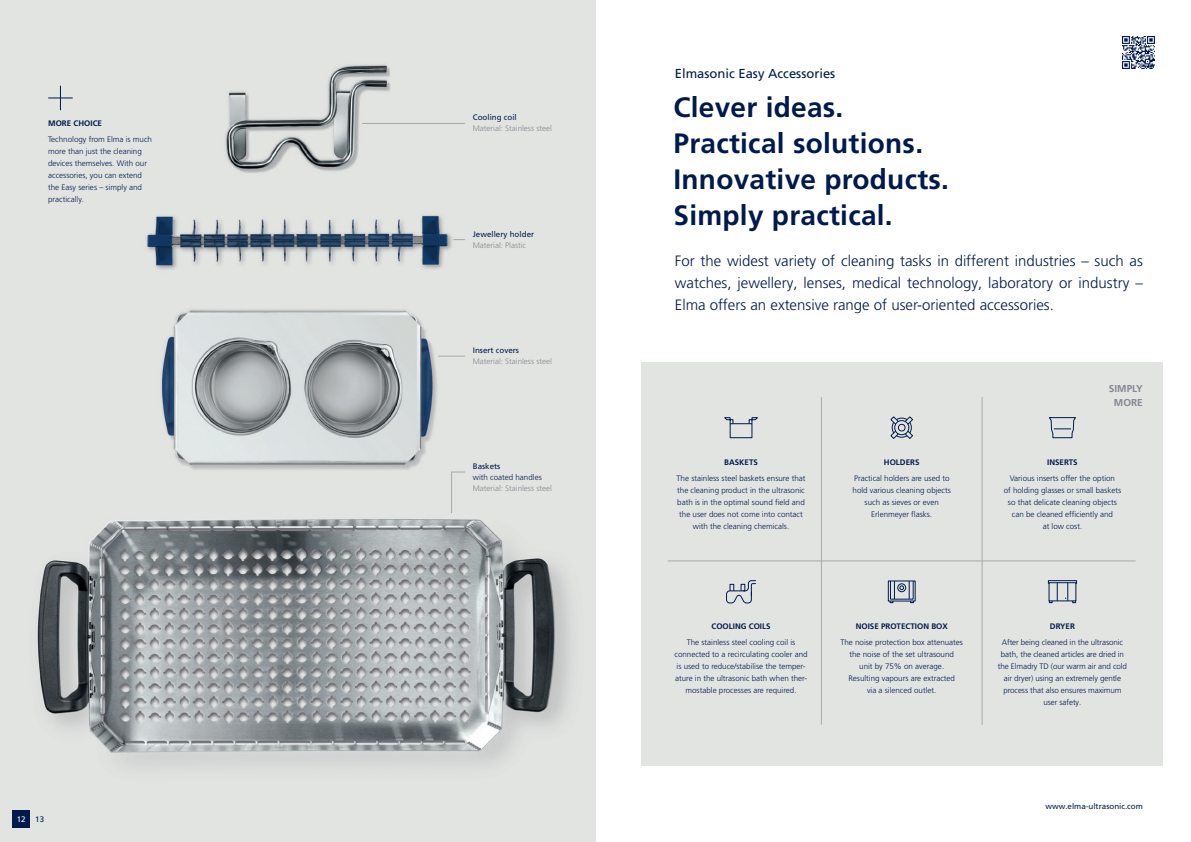
<style>
.page{position:relative;width:1191px;height:842px;background:#fff}
.page>*{position:absolute;margin:0;border:0;box-sizing:border-box;transform-origin:0 0}
.t1{font:700 28px/36px "Frutiger LT Pro";letter-spacing:.01em;color:#001a4d}
.t2{font:300 15px/22px "Frutiger LT Pro";color:#001a4d;text-align:justify}
.t3{font:13px "Frutiger LT Pro";color:#001a4d}
.t4{font:700 10px/14px "Frutiger LT Pro";color:#858891;text-align:center}
.t5{font:300 8px/12px "Frutiger LT Pro";color:#001a4d;text-align:center}
.t6{font:300 8px "Frutiger LT Pro";color:#858891}
.t7{font:8px "Frutiger LT Pro";color:#001a4d}
.t8{font:700 8px "Frutiger LT Pro";color:#001a4d}
.t9{font:8px "Frutiger LT Pro";color:#fff}
.s1{color:#001a4d}
</style>
<div class="page">
<svg style="left:1122px;top:36px;width:33px;height:33px"></svg>
<img style="left:0;top:0;width:595px;height:842px">
<div style="left:641px;top:362px;width:521px;height:403px;background:#e2e4e2"></div>
<div style="left:13px;top:811px;width:17px;height:17px;background:#001a4d"></div>
<div style="left:31px;top:811px;width:17px;height:17px;background:#e2e4e2"></div>
<svg style="left:48px;top:86px;width:25px;height:24px"></svg>
<svg style="left:453px;top:239px;width:12px;height:1px"></svg>
<hr style="left:362px;top:123px;width:103px;height:1px;background:#a8a9ad">
<svg style="left:438px;top:356px;width:27px;height:1px"></svg>
<svg style="left:451px;top:472px;width:14px;height:41px"></svg>
<hr style="left:821px;top:397px;width:1px;height:328px;background:#a8a9ad">
<hr style="left:982px;top:397px;width:1px;height:328px;background:#a8a9ad">
<hr style="left:668px;top:561px;width:467px;height:1px;background:#a8a9ad">
<div style="left:730px;top:423px;width:22px;height:15px;border:1px solid #001a4d"></div>
<svg style="left:724px;top:417px;width:9px;height:7px"></svg>
<svg style="left:748px;top:417px;width:10px;height:7px"></svg>
<svg style="left:1049px;top:417px;width:27px;height:21px"></svg>
<div style="left:888px;top:581px;width:27px;height:20px;border:1px solid #001a4d"></div>
<svg style="left:889px;top:581px;width:24px;height:22px"></svg>
<svg style="left:1049px;top:584px;width:9px;height:19px"></svg>
<div style="left:1048px;top:580px;width:28px;height:4px;border:1px solid #001a4d"></div>
<svg style="left:1065px;top:583px;width:11px;height:20px"></svg>
<svg style="left:726px;top:580px;width:30px;height:24px"></svg>
<svg style="left:890px;top:416px;width:23px;height:23px"></svg>
<p class="t8" style="left:48px;top:118px;width:55px">MORE CHOICE</p>
<p class="t5" style="left:48px;top:133px;width:105px;text-align:left">Technology from Elma is much more than just the cleaning devices themselves. With our accessories, you can extend the Easy series – simply and practically.</p>
<p class="t9" style="left:17px;top:814px;width:29px">12 <span class="s1">13</span></p>
<p class="t7" style="left:473px;top:113px;width:45px">Cooling coil</p>
<p class="t6" style="left:473px;top:124px;width:81px">Material: Stainless steel</p>
<p class="t7" style="left:473px;top:229px;width:63px">Jewellery holder</p>
<p class="t6" style="left:473px;top:240px;width:55px">Material: Plastic</p>
<p class="t7" style="left:473px;top:345px;width:48px">Insert covers</p>
<p class="t6" style="left:473px;top:356px;width:81px">Material: Stainless steel</p>
<p class="t7" style="left:473px;top:461px;width:29px">Baskets</p>
<p class="t5" style="left:473px;top:471px;width:70px">with coated handles</p>
<p class="t6" style="left:473px;top:483px;width:81px">Material: Stainless steel</p>
<h3 class="t3" style="left:675px;top:66px;width:162px">Elmasonic Easy Accessories</h3>
<h1 class="t1" style="left:673px;top:90px;width:277px">Clever ideas.<br>Practical solutions.<br>Innovative products.<br>Simply practical.</h1>
<h2 class="t2" style="left:675px;top:250px;width:469px">For the widest variety of cleaning tasks in different industries – such as watches, jewellery, lenses, medical technology, laboratory or industry – Elma offers an extensive range of user-oriented accessories.</h2>
<p class="t8" style="left:724px;top:457px;width:35px">BASKETS</p>
<p class="t5" style="left:676px;top:472px;width:130px">The stainless steel baskets ensure that the cleaning product in the ultrasonic bath is in the optimal sound field and the user does not come into contact with the cleaning chemicals.</p>
<p class="t8" style="left:884px;top:457px;width:37px">HOLDERS</p>
<p class="t5" style="left:852px;top:472px;width:100px">Practical holders are used to hold various cleaning objects such as sieves or even<br>Erlenmeyer flasks.</p>
<p class="t4" style="left:1108px;top:381px;width:35px">SIMPLY<br>MORE</p>
<p class="t8" style="left:1047px;top:457px;width:32px">INSERTS</p>
<p class="t5" style="left:1003px;top:472px;width:119px">Various inserts offer the option<br>of holding glasses or small baskets so that delicate cleaning objects can be cleaned efficiently and<br>at low cost.</p>
<p class="t8" style="left:711px;top:621px;width:61px">COOLING COILS</p>
<p class="t5" style="left:674px;top:636px;width:135px">The stainless steel cooling coil is connected to a recirculating cooler and is used to reduce/stabilise the temper&shy;ature in the ultrasonic bath when ther&shy;mostable processes are required.</p>
<p class="t8" style="left:855px;top:621px;width:94px">NOISE PROTECTION BOX</p>
<p class="t5" style="left:840px;top:636px;width:124px">The noise protection box attenuates the noise of the set ultrasound<br>unit by 75% on average.<br>Resulting vapours are extracted<br>via a silenced outlet.</p>
<p class="t8" style="left:1050px;top:621px;width:27px">DRYER</p>
<p class="t5" style="left:997px;top:636px;width:131px">After being cleaned in the ultrasonic bath, the cleaned articles are dried in the Elmadry TD (our warm air and cold air dryer) using an extremely gentle process that also ensures maximum user safety.</p>
<p class="t7" style="left:1045px;top:802px;width:99px">www.elma-ultrasonic.com</p>
</div>
